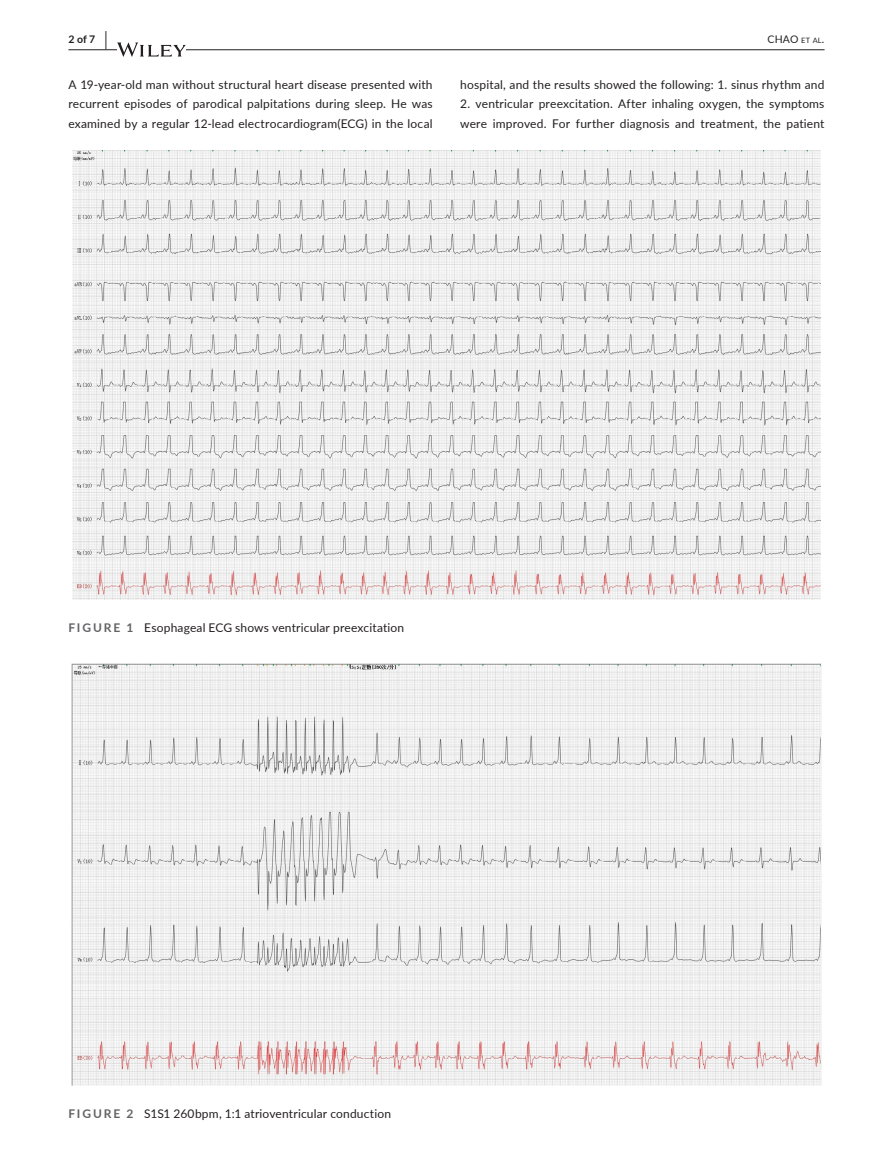
<style>
.page{position:relative;width:893px;height:1174px;background:#fff}
.page>*{position:absolute;margin:0;border:0;box-sizing:border-box;transform-origin:0 0}
.t1{font:12px/19.5px "Lato";letter-spacing:.015em;color:#231f20;text-align:justify}
.t2{font:10.5px "Lato";color:#231f20}
.t3{font:700 10.5px "Lato";color:#231f20}
.s1{font-size:19.5px}
.s2{font-size:7.35px}
.s3{font-weight:700;color:#636366}
</style>
<div class="page">
<hr style="left:68px;top:49px;width:756px;height:1px;background:#231f20">
<svg style="left:117px;top:42px;width:69px;height:15px"></svg>
<img style="left:72px;top:150px;width:749px;height:449px">
<img style="left:72px;top:663px;width:749px;height:422px">
<p class="t3" style="left:68px;top:31px;width:40px">2 of 7 <span class="s1">|</span></p>
<p class="t2" style="left:767px;top:31px;width:58px">CHAO <span class="s2">et al</span>.</p>
<p class="t1" style="left:68px;top:74px;width:366px">A 19-year-old man without structural heart disease presented with recurrent episodes of parodical palpitations during sleep. He was examined by a regular 12-lead electrocardiogram(ECG) in the local</p>
<p class="t1" style="left:460px;top:74px;width:366px">hospital, and the results showed the following: 1. sinus rhythm and</p>
<p class="t1" style="left:460px;top:93px;width:366px">2. ventricular preexcitation. After inhaling oxygen, the symptoms were improved. For further diagnosis and treatment, the patient</p>
<p class="t1" style="left:68px;top:617px;width:337px"><span class="s3">FIGURE 1</span> Esophageal ECG shows ventricular preexcitation</p>
<p class="t1" style="left:68px;top:1103px;width:324px"><span class="s3">FIGURE 2</span> S1S1 260bpm, 1:1 atrioventricular conduction</p>
</div>
